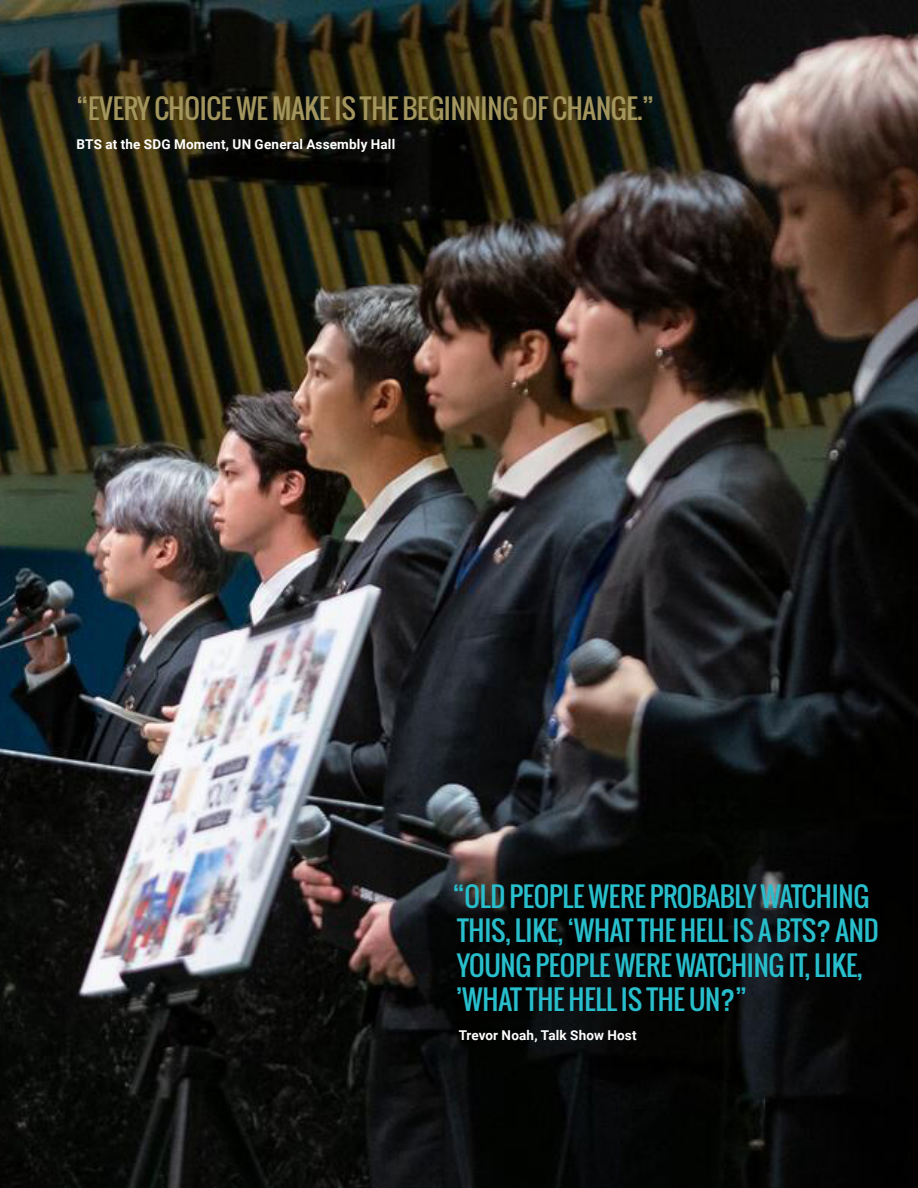
<style>
.page{position:relative;width:918px;height:1188px;background:#fff}
.page>*{position:absolute;margin:0;border:0;box-sizing:border-box;transform-origin:0 0}
.t1{font:27px/34.5px "Oswald";letter-spacing:-.01em;color:#28becc}
.t2{font:27px "Oswald";letter-spacing:-.01em;color:#a2955d}
.t3{font:700 13.5px "Roboto";letter-spacing:.015em;color:#fff}
</style>
<div class="page">
<img style="left:0;top:0;width:918px;height:1188px">
<p class="t2" style="left:77px;top:88px;width:579px">“EVERY CHOICE WE MAKE IS THE BEGINNING OF CHANGE.”</p>
<p class="t3" style="left:77px;top:135px;width:320px">BTS at the SDG Moment, UN General Assembly Hall</p>
<p class="t1" style="left:453px;top:879px;width:427px">“OLD PEOPLE WERE PROBABLY WATCHING THIS, LIKE, ‘WHAT THE HELL IS A BTS? AND YOUNG PEOPLE WERE WATCHING IT, LIKE, ’WHAT THE HELL IS THE UN?”</p>
<p class="t3" style="left:459px;top:1026px;width:179px">Trevor Noah, Talk Show Host</p>
</div>
